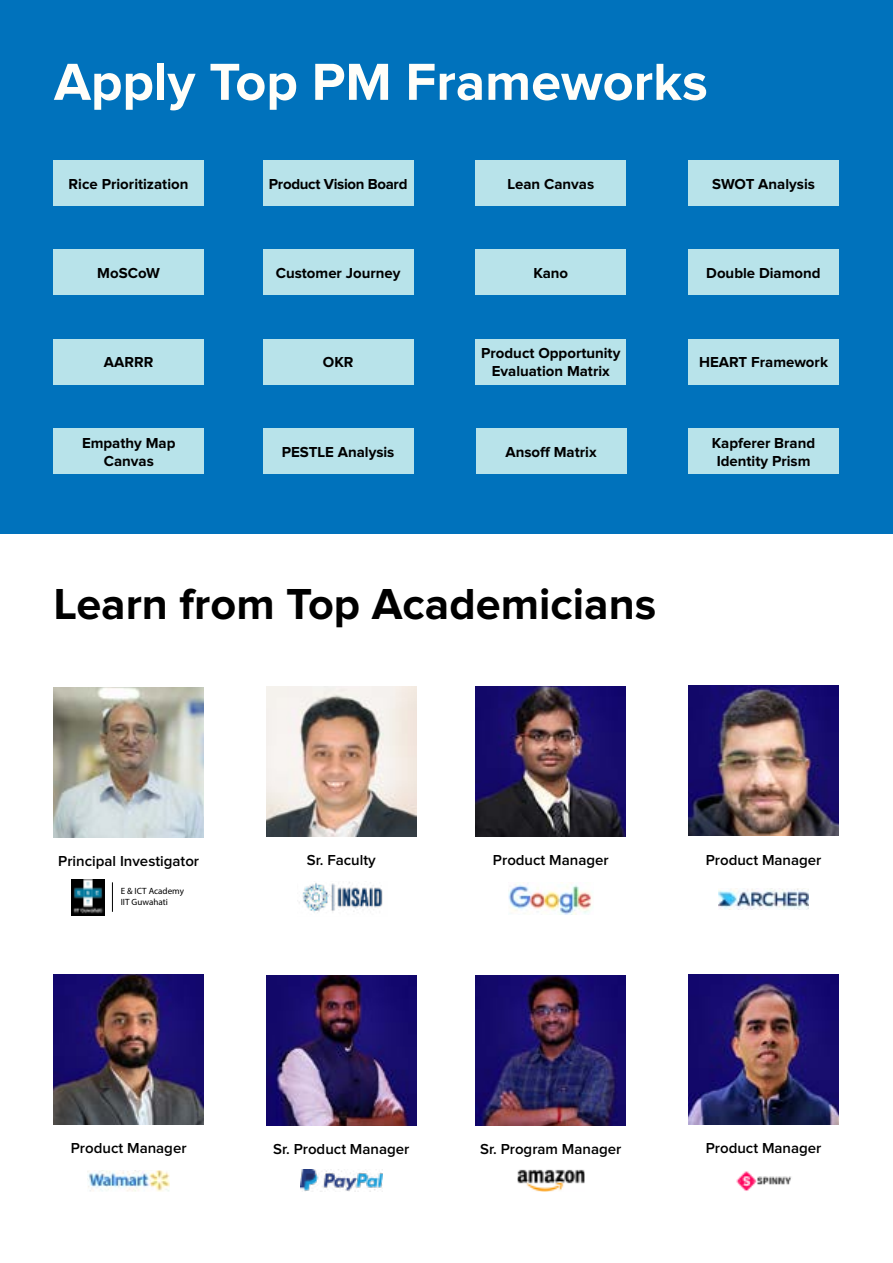
<style>
.page{position:relative;width:893px;height:1263px;background:#fff}
.page>*{position:absolute;margin:0;border:0;box-sizing:border-box;transform-origin:0 0}
.t1{font:700 54px "Proxima Nova";color:#fffef9}
.t2{font:700 45px "Proxima Nova";color:#000}
.t3{font:700 15px/18px "Proxima Nova";color:#000;text-align:center}
.t4{font:600 15px "Proxima Nova";color:#000}
.t5{font:700 15px "Proxima Nova";letter-spacing:-.02em;color:#000}
.t6{font:9px/10.9px "Myriad Pro";color:#000}
</style>
<div class="page">
<div style="left:0;top:0;width:893px;height:533px;background:#0072bc"></div>
<div style="left:54px;top:160px;width:150px;height:45px;background:#b8e3ea"></div>
<div style="left:54px;top:250px;width:150px;height:45px;background:#b8e3ea"></div>
<div style="left:263px;top:160px;width:150px;height:45px;background:#b8e3ea"></div>
<div style="left:263px;top:250px;width:150px;height:45px;background:#b8e3ea"></div>
<div style="left:476px;top:160px;width:150px;height:45px;background:#b8e3ea"></div>
<div style="left:476px;top:250px;width:150px;height:45px;background:#b8e3ea"></div>
<div style="left:688px;top:160px;width:150px;height:45px;background:#b8e3ea"></div>
<div style="left:688px;top:250px;width:150px;height:45px;background:#b8e3ea"></div>
<div style="left:54px;top:339px;width:150px;height:45px;background:#b8e3ea"></div>
<div style="left:263px;top:339px;width:150px;height:45px;background:#b8e3ea"></div>
<div style="left:476px;top:339px;width:150px;height:45px;background:#b8e3ea"></div>
<div style="left:689px;top:339px;width:150px;height:45px;background:#b8e3ea"></div>
<div style="left:54px;top:428px;width:150px;height:45px;background:#b8e3ea"></div>
<div style="left:689px;top:428px;width:150px;height:45px;background:#b8e3ea"></div>
<div style="left:263px;top:428px;width:150px;height:45px;background:#b8e3ea"></div>
<div style="left:476px;top:428px;width:150px;height:45px;background:#b8e3ea"></div>
<img style="left:54px;top:975px;width:150px;height:150px">
<img style="left:476px;top:686px;width:150px;height:150px">
<img style="left:266px;top:686px;width:150px;height:150px">
<img style="left:688px;top:686px;width:150px;height:150px">
<img style="left:476px;top:975px;width:150px;height:150px">
<img style="left:688px;top:975px;width:150px;height:150px">
<img style="left:266px;top:976px;width:150px;height:150px">
<img style="left:54px;top:687px;width:150px;height:150px">
<img style="left:71px;top:879px;width:33px;height:37px">
<hr style="left:112px;top:882px;width:1px;height:30px;background:#000">
<img style="left:736px;top:1171px;width:56px;height:20px">
<img style="left:509px;top:884px;width:83px;height:31px">
<img style="left:517px;top:1169px;width:68px;height:23px">
<img style="left:87px;top:1170px;width:83px;height:21px">
<img style="left:300px;top:1170px;width:82px;height:21px">
<img style="left:719px;top:888px;width:89px;height:21px">
<img style="left:299px;top:882px;width:84px;height:30px">
<h1 class="t1" style="left:54px;top:57px;width:655px">Apply Top PM Frameworks</h1>
<p class="t3" style="left:69px;top:176px;width:121px">Rice Prioritization</p>
<p class="t3" style="left:97px;top:265px;width:64px">MoSCoW</p>
<p class="t5" style="left:269px;top:177px;width:140px">Product Vision Board</p>
<p class="t3" style="left:276px;top:265px;width:126px">Customer Journey</p>
<p class="t3" style="left:507px;top:176px;width:88px">Lean Canvas</p>
<p class="t3" style="left:533px;top:265px;width:36px">Kano</p>
<p class="t3" style="left:712px;top:176px;width:104px">SWOT Analysis</p>
<p class="t3" style="left:706px;top:265px;width:116px">Double Diamond</p>
<p class="t3" style="left:104px;top:354px;width:51px">AARRR</p>
<p class="t3" style="left:323px;top:354px;width:32px">OKR</p>
<p class="t3" style="left:481px;top:345px;width:141px">Product Opportunity<br>Evaluation Matrix</p>
<p class="t3" style="left:699px;top:354px;width:130px">HEART Framework</p>
<p class="t3" style="left:82px;top:434px;width:95px">Empathy Map<br>Canvas</p>
<p class="t3" style="left:712px;top:434px;width:105px">Kapferer Brand<br>Identity Prism</p>
<p class="t3" style="left:282px;top:443px;width:114px">PESTLE Analysis</p>
<p class="t3" style="left:505px;top:443px;width:93px">Ansoff Matrix</p>
<h2 class="t2" style="left:54px;top:583px;width:604px">Learn from Top Academicians</h2>
<p class="t4" style="left:58px;top:854px;width:142px">Principal Investigator</p>
<p class="t6" style="left:121px;top:885px;width:65px">E &amp; ICT Academy<br>IIT Guwahati</p>
<p class="t4" style="left:307px;top:853px;width:70px">Sr. Faculty</p>
<p class="t4" style="left:493px;top:853px;width:117px">Product Manager</p>
<p class="t4" style="left:706px;top:853px;width:117px">Product Manager</p>
<p class="t4" style="left:71px;top:1141px;width:117px">Product Manager</p>
<p class="t4" style="left:273px;top:1142px;width:138px">Sr. Product Manager</p>
<p class="t4" style="left:480px;top:1142px;width:143px">Sr. Program Manager</p>
<p class="t4" style="left:706px;top:1141px;width:117px">Product Manager</p>
</div>
